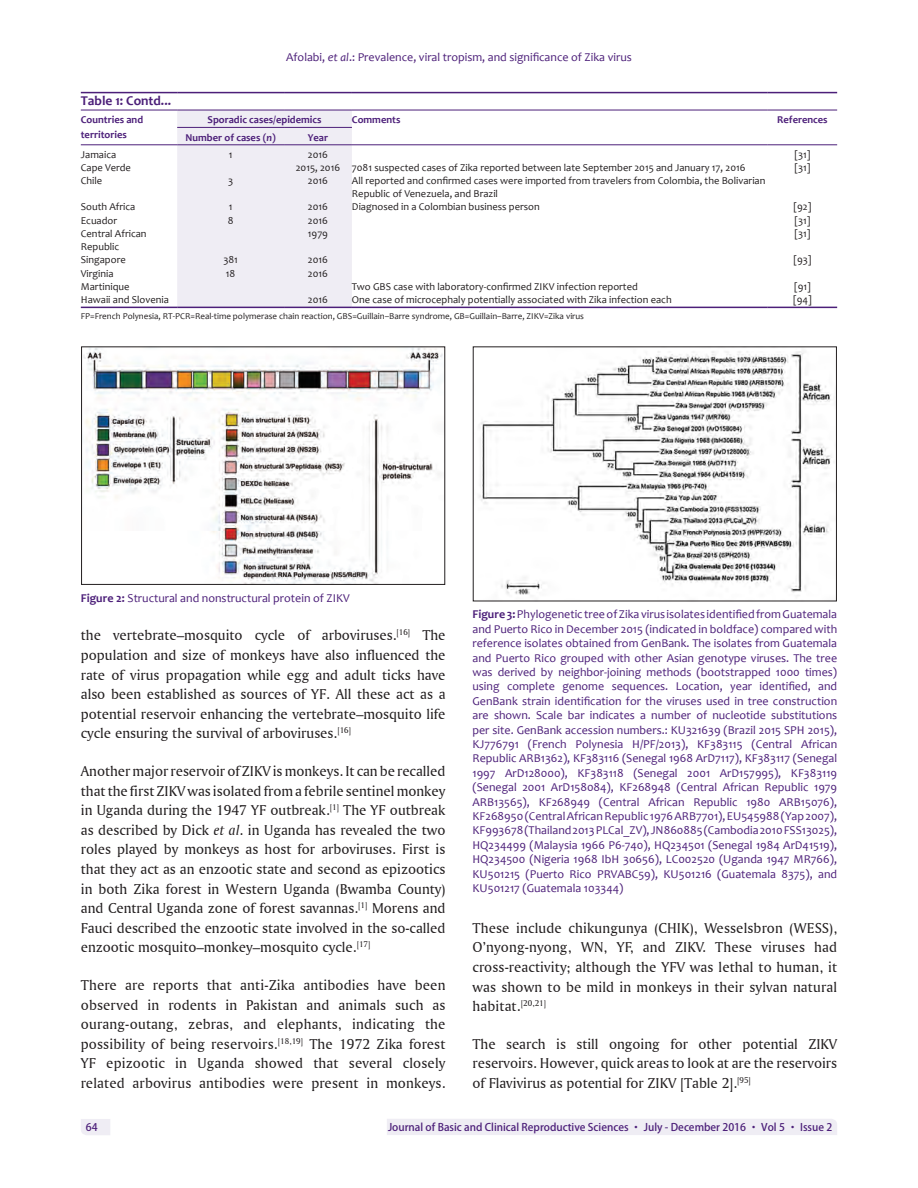
<style>
.page{position:relative;width:918px;height:1188px;background:#fff}
.page>*{position:absolute;margin:0;border:0;box-sizing:border-box;transform-origin:0 0}
.TX{font:15px/19.6px "Amerigo BT Roman A";color:#231f20;text-align:justify}
.TT{font:700 13.5px "Candara";color:#4c1f79}
.FGC{font:12px/14.4px "Candara";color:#4c1f79;text-align:justify}
.TB{font:10.5px/13.5px "Candara";color:#231f20}
.TBL{font:10.5px "Candara";color:#231f20}
.TCH{font:700 10.5px/15px "Candara";color:#4c1f79}
.t1{font:10.5px "Adobe Heiti Std";color:#4c1f79}
.TFN{font:9px "Candara";color:#231f20}
.s1{font-style:italic}
.s2{font-weight:700}
.s3{font-family:"Amerigo BT Italic A"}
</style>
<div class="page">
<div style="left:387px;top:1119px;width:450px;height:16px;background:#efedf4"></div>
<svg style="left:81px;top:1119px;width:29px;height:16px"></svg>
<div style="left:177px;top:111px;width:175px;height:196px;background:#efedf4"></div>
<hr style="left:81px;top:307px;width:96px;height:1px;background:#4c1f79">
<hr style="left:177px;top:307px;width:107px;height:1px;background:#4c1f79">
<hr style="left:284px;top:307px;width:68px;height:1px;background:#4c1f79">
<hr style="left:352px;top:307px;width:416px;height:1px;background:#4c1f79">
<hr style="left:768px;top:307px;width:69px;height:1px;background:#4c1f79">
<hr style="left:81px;top:144px;width:96px;height:1px;background:#4c1f79">
<hr style="left:177px;top:144px;width:107px;height:1px;background:#4c1f79">
<hr style="left:284px;top:144px;width:68px;height:1px;background:#4c1f79">
<hr style="left:352px;top:144px;width:416px;height:1px;background:#4c1f79">
<hr style="left:768px;top:144px;width:69px;height:1px;background:#4c1f79">
<hr style="left:81px;top:92px;width:96px;height:1px;background:#4c1f79">
<hr style="left:177px;top:92px;width:107px;height:1px;background:#4c1f79">
<hr style="left:284px;top:92px;width:68px;height:1px;background:#4c1f79">
<hr style="left:352px;top:92px;width:416px;height:1px;background:#4c1f79">
<hr style="left:768px;top:92px;width:69px;height:1px;background:#4c1f79">
<hr style="left:81px;top:110px;width:96px;height:1px;background:#4c1f79">
<hr style="left:177px;top:110px;width:107px;height:1px;background:#4c1f79">
<hr style="left:284px;top:110px;width:68px;height:1px;background:#4c1f79">
<hr style="left:352px;top:110px;width:416px;height:1px;background:#4c1f79">
<hr style="left:768px;top:110px;width:69px;height:1px;background:#4c1f79">
<hr style="left:177px;top:127px;width:107px;height:1px;background:#4c1f79">
<hr style="left:284px;top:127px;width:68px;height:1px;background:#4c1f79">
<img style="left:83px;top:349px;width:360px;height:234px">
<div style="left:81px;top:347px;width:364px;height:238px;border:1px solid #231f20"></div>
<img style="left:479px;top:351px;width:353px;height:245px">
<p class="FGC" style="left:286px;top:50px;width:347px">Afolabi, <span class="s1">et al</span>.: Prevalence, viral tropism, and significance of Zika virus</p>
<p class="TT" style="left:81px;top:93px;width:92px">Table 1: Contd...</p>
<p class="TCH" style="left:81px;top:112px;width:64px">Countries and territories</p>
<p class="TCH" style="left:208px;top:112px;width:116px">Sporadic cases/epidemics</p>
<p class="TCH" style="left:352px;top:112px;width:50px">Comments</p>
<p class="TCH" style="left:777px;top:112px;width:52px">References</p>
<p class="TCH" style="left:186px;top:130px;width:92px">Number of cases (<span class="s1">n</span>)</p>
<p class="TCH" style="left:308px;top:130px;width:22px">Year</p>
<p class="TB" style="left:81px;top:147px;width:37px">Jamaica</p>
<p class="TB" style="left:229px;top:147px;width:5px">1</p>
<p class="TB" style="left:308px;top:147px;width:22px">2016</p>
<p class="TB" style="left:794px;top:147px;width:18px">[31]</p>
<p class="TB" style="left:81px;top:160px;width:52px">Cape Verde</p>
<p class="TB" style="left:296px;top:160px;width:46px">2015, 2016</p>
<p class="TB" style="left:352px;top:160px;width:395px">7081 suspected cases of Zika reported between late September 2015 and January 17, 2016</p>
<p class="TB" style="left:794px;top:160px;width:18px">[31]</p>
<p class="TB" style="left:81px;top:174px;width:23px">Chile</p>
<p class="TB" style="left:228px;top:174px;width:7px">3</p>
<p class="TB" style="left:308px;top:174px;width:22px">2016</p>
<p class="TB" style="left:352px;top:174px;width:415px">All reported and confirmed cases were imported from travelers from Colombia, the Bolivarian<br>Republic of Venezuela, and Brazil</p>
<p class="TB" style="left:81px;top:200px;width:56px">South Africa</p>
<p class="TB" style="left:229px;top:200px;width:5px">1</p>
<p class="TB" style="left:308px;top:200px;width:22px">2016</p>
<p class="TB" style="left:352px;top:200px;width:189px">Diagnosed in a Colombian business person</p>
<p class="TB" style="left:793px;top:200px;width:20px">[92]</p>
<p class="TB" style="left:81px;top:213px;width:38px">Ecuador</p>
<p class="TB" style="left:228px;top:213px;width:7px">8</p>
<p class="TB" style="left:308px;top:213px;width:22px">2016</p>
<p class="TB" style="left:794px;top:213px;width:18px">[31]</p>
<p class="TB" style="left:81px;top:226px;width:67px">Central African<br>Republic</p>
<p class="TB" style="left:308px;top:226px;width:22px">1979</p>
<p class="TB" style="left:794px;top:226px;width:18px">[31]</p>
<p class="TB" style="left:81px;top:253px;width:46px">Singapore</p>
<p class="TB" style="left:223px;top:253px;width:16px">381</p>
<p class="TB" style="left:308px;top:253px;width:22px">2016</p>
<p class="TB" style="left:793px;top:253px;width:20px">[93]</p>
<p class="TB" style="left:81px;top:266px;width:34px">Virginia</p>
<p class="TB" style="left:226px;top:266px;width:11px">18</p>
<p class="TB" style="left:308px;top:266px;width:22px">2016</p>
<p class="TB" style="left:81px;top:279px;width:50px">Martinique</p>
<p class="TB" style="left:352px;top:279px;width:287px">Two GBS case with laboratory‑confirmed ZIKV infection reported</p>
<p class="TB" style="left:794px;top:279px;width:18px">[91]</p>
<p class="TBL" style="left:81px;top:293px;width:90px">Hawaii and Slovenia</p>
<p class="TBL" style="left:308px;top:293px;width:22px">2016</p>
<p class="TBL" style="left:352px;top:293px;width:321px">One case of microcephaly potentially associated with Zika infection each</p>
<p class="TBL" style="left:793px;top:293px;width:20px">[94]</p>
<p class="TFN" style="left:81px;top:310px;width:505px">FP=French Polynesia, RT‑PCR=Real‑time polymerase chain reaction, GBS=Guillain–Barre syndrome, GB=Guillain–Barre, ZIKV=Zika virus</p>
<p class="FGC" style="left:81px;top:591px;width:270px"><span class="s2">Figure 2:</span> Structural and nonstructural protein of ZIKV</p>
<p class="TX" style="left:81px;top:625px;width:366px">the vertebrate–mosquito cycle of arboviruses.<sup>[16]</sup> The population and size of monkeys have also influenced the rate of virus propagation while egg and adult ticks have also been established as sources of YF. All these act as a potential reservoir enhancing the vertebrate–mosquito life cycle ensuring the survival of arboviruses.<sup>[16]</sup></p>
<p class="TX" style="left:81px;top:761px;width:366px">Another major reservoir of ZIKV is monkeys. It can be recalled that the first ZIKV was isolated from a febrile sentinel monkey in Uganda during the 1947 YF outbreak.<sup>[1]</sup> The YF outbreak as described by Dick <span class="s3">et al</span>. in Uganda has revealed the two roles played by monkeys as host for arboviruses. First is that they act as an enzootic state and second as epizootics in both Zika forest in Western Uganda (Bwamba County) and Central Uganda zone of forest savannas.<sup>[1]</sup> Morens and Fauci described the enzootic state involved in the so‑called enzootic mosquito–monkey–mosquito cycle.<sup>[17]</sup></p>
<p class="TX" style="left:81px;top:975px;width:366px">There are reports that anti‑Zika antibodies have been observed in rodents in Pakistan and animals such as ourang‑outang, zebras, and elephants, indicating the possibility of being reservoirs.<sup>[18,19]</sup> The 1972 Zika forest YF epizootic in Uganda showed that several closely related arbovirus antibodies were present in monkeys.</p>
<p class="FGC" style="left:472px;top:607px;width:366px"><span class="s2">Figure3:</span> Phylogenetic tree of Zika virus isolates identified from Guatemala and Puerto Rico in December 2015 (indicated in boldface) compared with reference isolates obtained from GenBank. The isolates from Guatemala and Puerto Rico grouped with other Asian genotype viruses. The tree was derived by neighbor‑joining methods (bootstrapped 1000 times) using complete genome sequences. Location, year identified, and GenBank strain identification for the viruses used in tree construction are shown. Scale bar indicates a number of nucleotide substitutions per site. GenBank accession numbers.: KU321639 (Brazil 2015 SPH 2015), KJ776791 (French Polynesia H/PF/2013), KF383115 (Central African Republic ARB1362), KF383116 (Senegal 1968 ArD7117), KF383117 (Senegal 1997 ArD128000), KF383118 (Senegal 2001 ArD157995), KF383119 (Senegal 2001 ArD158084), KF268948 (Central African Republic 1979<br>ARB13565), KF268949 (Central African Republic 1980 ARB15076), KF268950 (Central African Republic 1976 ARB7701), EU545988 (Yap 2007), KF993678(Thailand 2013 PLCal_ZV), JN860885(Cambodia 2010 FSS13025), HQ234499 (Malaysia 1966 P6‑740), HQ234501 (Senegal 1984 ArD41519), HQ234500 (Nigeria 1968 IbH 30656), LC002520 (Uganda 1947 MR766), KU501215 (Puerto Rico PRVABC59), KU501216 (Guatemala 8375), and KU501217 (Guatemala 103344)</p>
<p class="TX" style="left:472px;top:918px;width:366px">These include chikungunya (CHIK), Wesselsbron (WESS), O’nyong‑nyong, WN, YF, and ZIKV. These viruses had cross‑reactivity; although the YFV was lethal to human, it was shown to be mild in monkeys in their sylvan natural habitat.<sup>[20,21]</sup></p>
<p class="TX" style="left:472px;top:1034px;width:366px">The search is still ongoing for other potential ZIKV reservoirs. However, quick areas to look at are the reservoirs of Flavivirus as potential for ZIKV [Table 2].<sup>[95]</sup></p>
<p class="t1" style="left:86px;top:1120px;width:13px">64</p>
<p class="t1" style="left:388px;top:1120px;width:446px">Journal of Basic and Clinical Reproductive Sciences · July ‑ December 2016 · Vol 5 · Issue 2</p>
</div>
